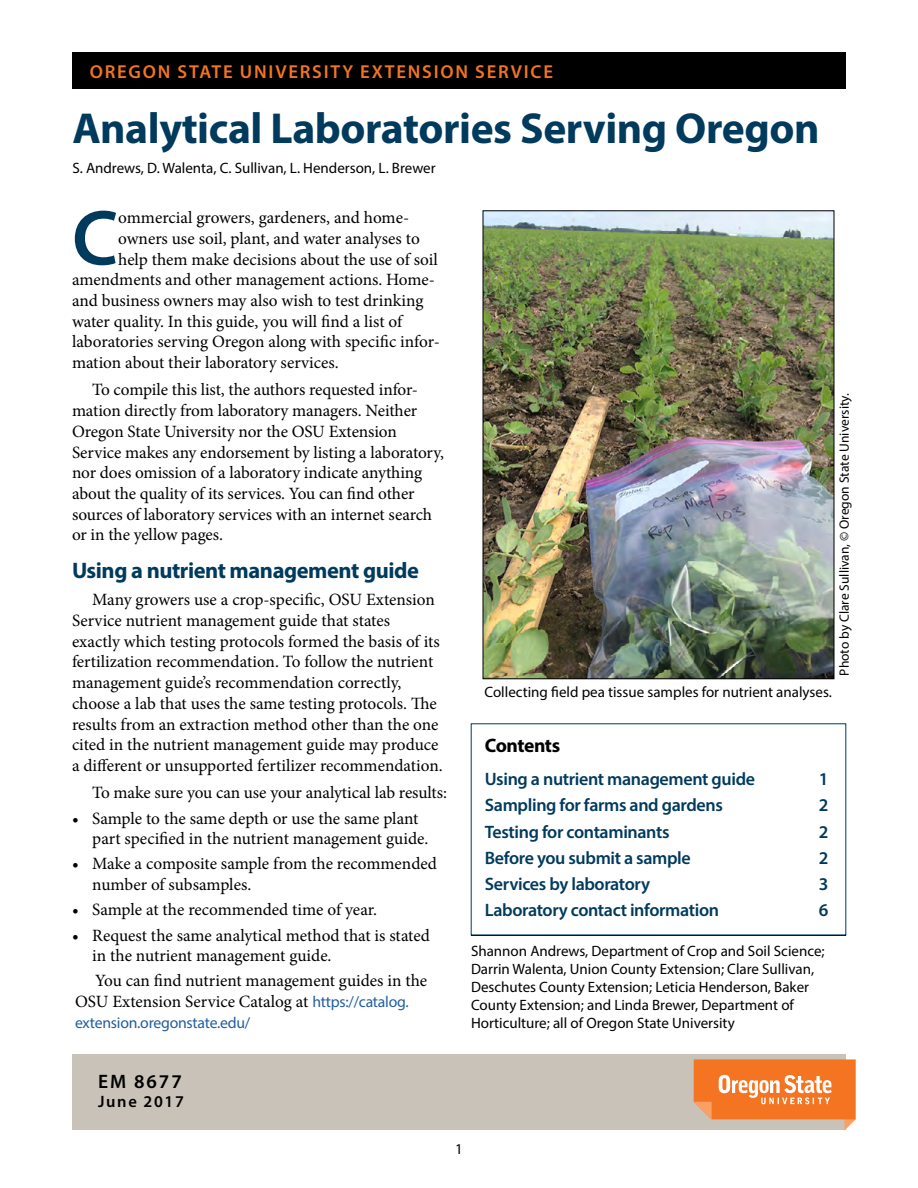
<style>
.page{position:relative;width:918px;height:1188px;background:#fff}
.page>*{position:absolute;margin:0;border:0;box-sizing:border-box;transform-origin:0 0}
.t1{font:600 78.6px "Myriad Pro";color:#003a5d}
.t2{font:700 43.5px "Myriad Pro";letter-spacing:-.01em;color:#003a5d}
.t3{font:700 22.5px "Myriad Pro";letter-spacing:-.02em;color:#003a5d}
.Subhead_2{font:700 19.5px "Myriad Pro";letter-spacing:-.025em;color:#000}
.Pub_number{font:600 19.5px "Myriad Pro";letter-spacing:.1em;color:#000}
.Subhead_1{font:600 18.75px "Myriad Pro";letter-spacing:.095em;color:#f47421}
.t4{font:600 18px "Myriad Pro";letter-spacing:-.02em;color:#003a5d}
.t5{font:17.25px/20.7px "Minion Pro";letter-spacing:-.005em;color:#000}
.Pub_date{font:600 16.5px "Myriad Pro";letter-spacing:.1em;color:#000}
.t6{font:15.75px "Myriad Pro";letter-spacing:-.015em;color:#215e9e}
.Author_affiliations{font:15px/18px "Myriad Pro";color:#000}
.t7{font:13.5px "Myriad Pro";color:#000}
.s1{font-family:"Myriad Pro";font-size:15.75px;color:#215e9e}
</style>
<div class="page">
<img style="left:485px;top:213px;width:347px;height:464px">
<div style="left:72px;top:52px;width:774px;height:37px;background:#000"></div>
<hr style="left:471px;top:935px;width:375px;height:1px;background:#000">
<div style="left:72px;top:1054px;width:773px;height:76px;background:#c9c2b8"></div>
<svg style="left:694px;top:1059px;width:162px;height:72px"></svg>
<h2 class="Subhead_1" style="left:90px;top:60px;width:465px">OREGON STATE UNIVERSITY EXTENSION SERVICE</h2>
<h1 class="t2" style="left:72px;top:100px;width:749px">Analytical Laboratories Serving Oregon</h1>
<p class="Author_affiliations" style="left:72px;top:159px;width:365px">S. Andrews, D. Walenta, C. Sullivan, L. Henderson, L. Brewer</p>
<h1 class="t1" style="left:72px;top:188px;width:48px">C</h1>
<p class="t5" style="left:118px;top:207px;width:292px">ommercial growers, gardeners, and home-</p>
<p class="t5" style="left:118px;top:228px;width:303px">owners use soil, plant, and water analyses to</p>
<p class="t5" style="left:118px;top:249px;width:321px">help them make decisions about the use of soil</p>
<p class="t5" style="left:72px;top:269px;width:365px">amendments and other management actions. Home-</p>
<p class="t5" style="left:72px;top:290px;width:353px">and business owners may also wish to test drinking</p>
<p class="t5" style="left:72px;top:311px;width:332px">water quality. In this guide, you will find a list of</p>
<p class="t5" style="left:72px;top:332px;width:369px">laboratories serving Oregon along with specific infor-</p>
<p class="t5" style="left:72px;top:352px;width:268px">mation about their laboratory services.</p>
<p class="t5" style="left:72px;top:380px;width:373px;text-indent:20px">To compile this list, the authors requested infor&shy;mation directly from laboratory managers. Neither Oregon State University nor the OSU Extension Service makes any endorsement by listing a laboratory, nor does omission of a laboratory indicate anything about the quality of its services. You can find other sources of laboratory services with an internet search or in the yellow pages.</p>
<h3 class="t3" style="left:72px;top:556px;width:349px">Using a nutrient management guide</h3>
<p class="t5" style="left:72px;top:590px;width:372px;text-indent:20px">Many growers use a crop-specific, OSU Extension Service nutrient management guide that states<br>exactly which testing protocols formed the basis of its fertilization recommendation. To follow the nutrient management guide’s recommendation correctly, choose a lab that uses the same testing protocols. The results from an extraction method other than the one cited in the nutrient management guide may produce a different or unsupported fertilizer recommendation.</p>
<p class="t5" style="left:92px;top:783px;width:356px">To make sure you can use your analytical lab results:</p>
<p class="t5" style="left:92px;top:808px;width:338px;text-indent:-20px">• Sample to the same depth or use the same plant part specified in the nutrient management guide.</p>
<p class="t5" style="left:92px;top:854px;width:346px;text-indent:-20px">• Make a composite sample from the recommended number of subsamples.</p>
<p class="t5" style="left:72px;top:900px;width:307px">• Sample at the recommended time of year.</p>
<p class="t5" style="left:92px;top:925px;width:339px;text-indent:-20px">• Request the same analytical method that is stated in the nutrient management guide.</p>
<p class="t5" style="left:75px;top:971px;width:354px;text-indent:20px">You can find nutrient management guides in the<br>OSU Extension Service Catalog at <span class="s1">https://catalog.</span></p>
<p class="t6" style="left:75px;top:1013px;width:177px">extension.oregonstate.edu/</p>
<p class="t7" style="left:836px;top:676px;width:284px;rotate:-90deg">Photo by Clare Sullivan, © Oregon State University.</p>
<p class="Author_affiliations" style="left:485px;top:683px;width:349px">Collecting field pea tissue samples for nutrient analyses.</p>
<h3 class="Subhead_2" style="left:485px;top:733px;width:77px">Contents</h3>
<p class="t4" style="left:485px;top:768px;width:272px">Using a nutrient management guide</p>
<p class="t4" style="left:819px;top:768px;width:11px">1</p>
<p class="t4" style="left:485px;top:794px;width:240px">Sampling for farms and gardens</p>
<p class="t4" style="left:819px;top:794px;width:11px">2</p>
<p class="t4" style="left:485px;top:820px;width:186px">Testing for contaminants</p>
<p class="t4" style="left:819px;top:820px;width:11px">2</p>
<p class="t4" style="left:485px;top:846px;width:208px">Before you submit a sample</p>
<p class="t4" style="left:819px;top:846px;width:11px">2</p>
<p class="t4" style="left:485px;top:873px;width:167px">Services by laboratory</p>
<p class="t4" style="left:819px;top:873px;width:11px">3</p>
<p class="t4" style="left:485px;top:899px;width:236px">Laboratory contact information</p>
<p class="t4" style="left:819px;top:899px;width:11px">6</p>
<p class="Author_affiliations" style="left:471px;top:942px;width:355px">Shannon Andrews, Department of Crop and Soil Science; Darrin Walenta, Union County Extension; Clare Sullivan, Deschutes County Extension; Leticia Henderson, Baker County Extension; and Linda Brewer, Department of Horticulture; all of Oregon State University</p>
<p class="Pub_number" style="left:98px;top:1069px;width:85px">EM 8677</p>
<p class="Pub_date" style="left:98px;top:1091px;width:87px">June 2017</p>
<p class="Author_affiliations" style="left:455px;top:1140px;width:9px">1</p>
</div>
